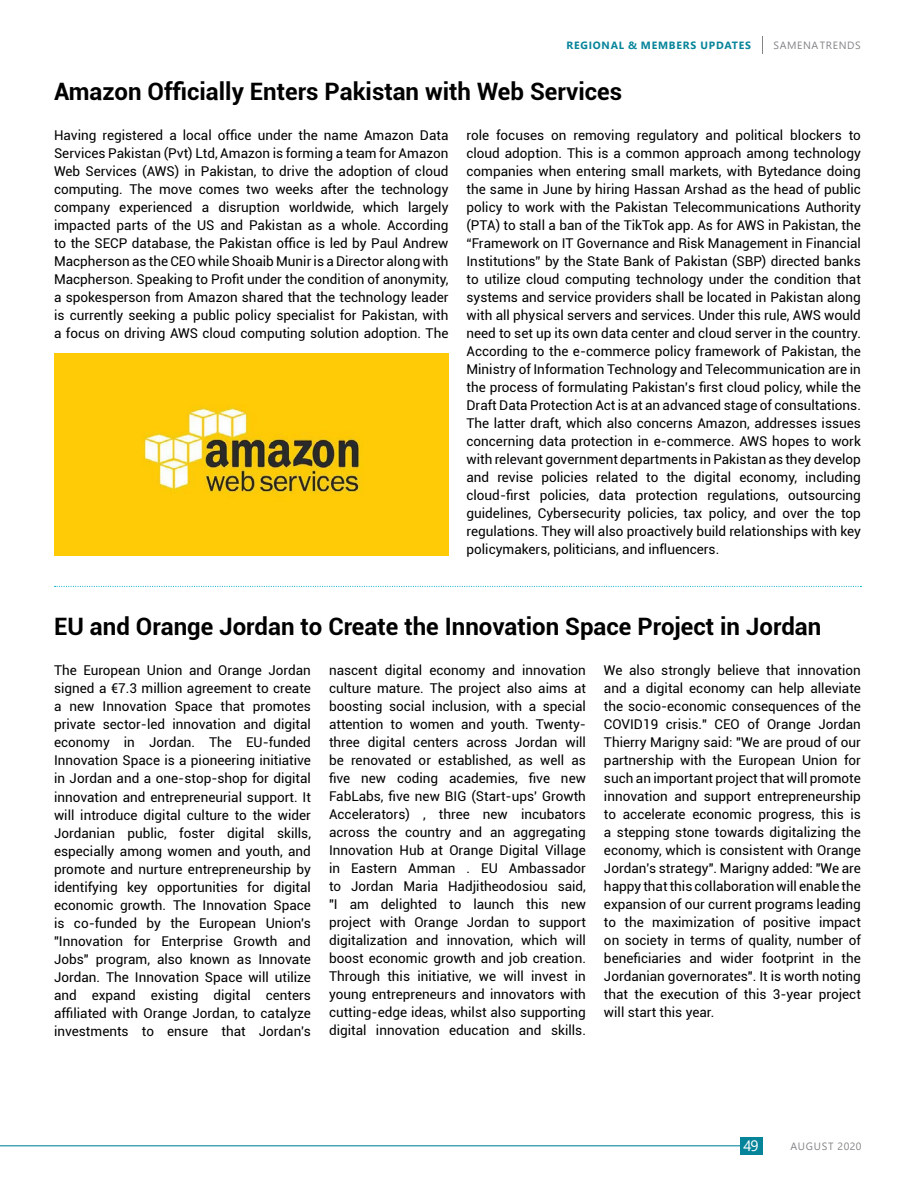
<style>
.page{position:relative;width:915px;height:1191px;background:#fff}
.page>*{position:absolute;margin:0;border:0;box-sizing:border-box;transform-origin:0 0}
.t1{font:700 24px "Roboto";color:#000}
.t2{font:15px "Segoe UI";color:#fff}
.t3{font:13.5px/18px "Roboto";color:#000;text-align:justify}
.t4{font:700 10.5px "Segoe UI";letter-spacing:.075em;color:#05849a}
.t5{font:10.5px "Segoe UI";letter-spacing:.06em;color:#828486}
</style>
<div class="page">
<hr style="left:0;top:1145px;width:740px;height:1px;background:#05849a">
<div style="left:739px;top:1137px;width:23px;height:17px;background:#05849a"></div>
<svg style="left:55px;top:586px;width:806px;height:1px"></svg>
<img style="left:54px;top:354px;width:394px;height:202px">
<p class="t4" style="left:566px;top:35px;width:186px">REGIONAL &amp; MEMBERS UPDATES</p>
<p class="t5" style="left:773px;top:35px;width:89px">SAMENA TRENDS</p>
<h1 class="t1" style="left:54px;top:75px;width:569px">Amazon Officially Enters Pakistan with Web Services</h1>
<p class="t3" style="left:54px;top:126px;width:396px">Having registered a local office under the name Amazon Data Services Pakistan (Pvt) Ltd, Amazon is forming a team for Amazon Web Services (AWS) in Pakistan, to drive the adoption of cloud computing. The move comes two weeks after the technology company experienced a disruption worldwide, which largely impacted parts of the US and Pakistan as a whole. According to the SECP database, the Pakistan office is led by Paul Andrew Macpherson as the CEO while Shoaib Munir is a Director along with Macpherson. Speaking to Profit under the condition of anonymity, a spokesperson from Amazon shared that the technology leader is currently seeking a public policy specialist for Pakistan, with a focus on driving AWS cloud computing solution adoption. The</p>
<p class="t3" style="left:466px;top:126px;width:396px">role focuses on removing regulatory and political blockers to cloud adoption. This is a common approach among technology companies when entering small markets, with Bytedance doing the same in June by hiring Hassan Arshad as the head of public policy to work with the Pakistan Telecommunications Authority (PTA) to stall a ban of the TikTok app. As for AWS in Pakistan, the “Framework on IT Governance and Risk Management in Financial Institutions” by the State Bank of Pakistan (SBP) directed banks to utilize cloud computing technology under the condition that systems and service providers shall be located in Pakistan along with all physical servers and services. Under this rule, AWS would need to set up its own data center and cloud server in the country.<br>According to the e-commerce policy framework of Pakistan, the Ministry of Information Technology and Telecommunication are in the process of formulating Pakistan’s first cloud policy, while the Draft Data Protection Act is at an advanced stage of consultations.<br>The latter draft, which also concerns Amazon, addresses issues concerning data protection in e-commerce. AWS hopes to work with relevant government departments in Pakistan as they develop and revise policies related to the digital economy, including cloud-first policies, data protection regulations, outsourcing guidelines, Cybersecurity policies, tax policy, and over the top regulations. They will also proactively build relationships with key policymakers, politicians, and influencers.</p>
<h1 class="t1" style="left:54px;top:610px;width:768px">EU and Orange Jordan to Create the Innovation Space Project in Jordan</h1>
<p class="t3" style="left:54px;top:661px;width:258px">The European Union and Orange Jordan signed a €7.3 million agreement to create a new Innovation Space that promotes private sector-led innovation and digital economy in Jordan. The EU-funded Innovation Space is a pioneering initiative in Jordan and a one-stop-shop for digital innovation and entrepreneurial support. It will introduce digital culture to the wider Jordanian public, foster digital skills, especially among women and youth, and promote and nurture entrepreneurship by identifying key opportunities for digital economic growth. The Innovation Space is co-funded by the European Union's "Innovation for Enterprise Growth and Jobs" program, also known as Innovate Jordan. The Innovation Space will utilize and expand existing digital centers affiliated with Orange Jordan, to catalyze investments to ensure that Jordan's</p>
<p class="t3" style="left:329px;top:661px;width:258px">nascent digital economy and innovation culture mature. The project also aims at boosting social inclusion, with a special attention to women and youth. Twenty&shy;three digital centers across Jordan will be renovated or established, as well as five new coding academies, five new FabLabs, five new BIG (Start-ups' Growth Accelerators) , three new incubators across the country and an aggregating Innovation Hub at Orange Digital Village in Eastern Amman . EU Ambassador to Jordan Maria Hadjitheodosiou said, "I am delighted to launch this new project with Orange Jordan to support digitalization and innovation, which will boost economic growth and job creation.<br>Through this initiative, we will invest in young entrepreneurs and innovators with cutting-edge ideas, whilst also supporting digital innovation education and skills.</p>
<p class="t3" style="left:603px;top:661px;width:258px">We also strongly believe that innovation and a digital economy can help alleviate the socio-economic consequences of the COVID19 crisis." CEO of Orange Jordan Thierry Marigny said: "We are proud of our partnership with the European Union for such an important project that will promote innovation and support entrepreneurship to accelerate economic progress, this is a stepping stone towards digitalizing the economy, which is consistent with Orange Jordan's strategy". Marigny added: "We are happy that this collaboration will enable the expansion of our current programs leading to the maximization of positive impact on society in terms of quality, number of beneficiaries and wider footprint in the Jordanian governorates". It is worth noting that the execution of this 3-year project will start this year.</p>
<p class="t2" style="left:743px;top:1131px;width:17px">49</p>
<p class="t5" style="left:790px;top:1136px;width:73px">AUGUST 2020</p>
</div>
